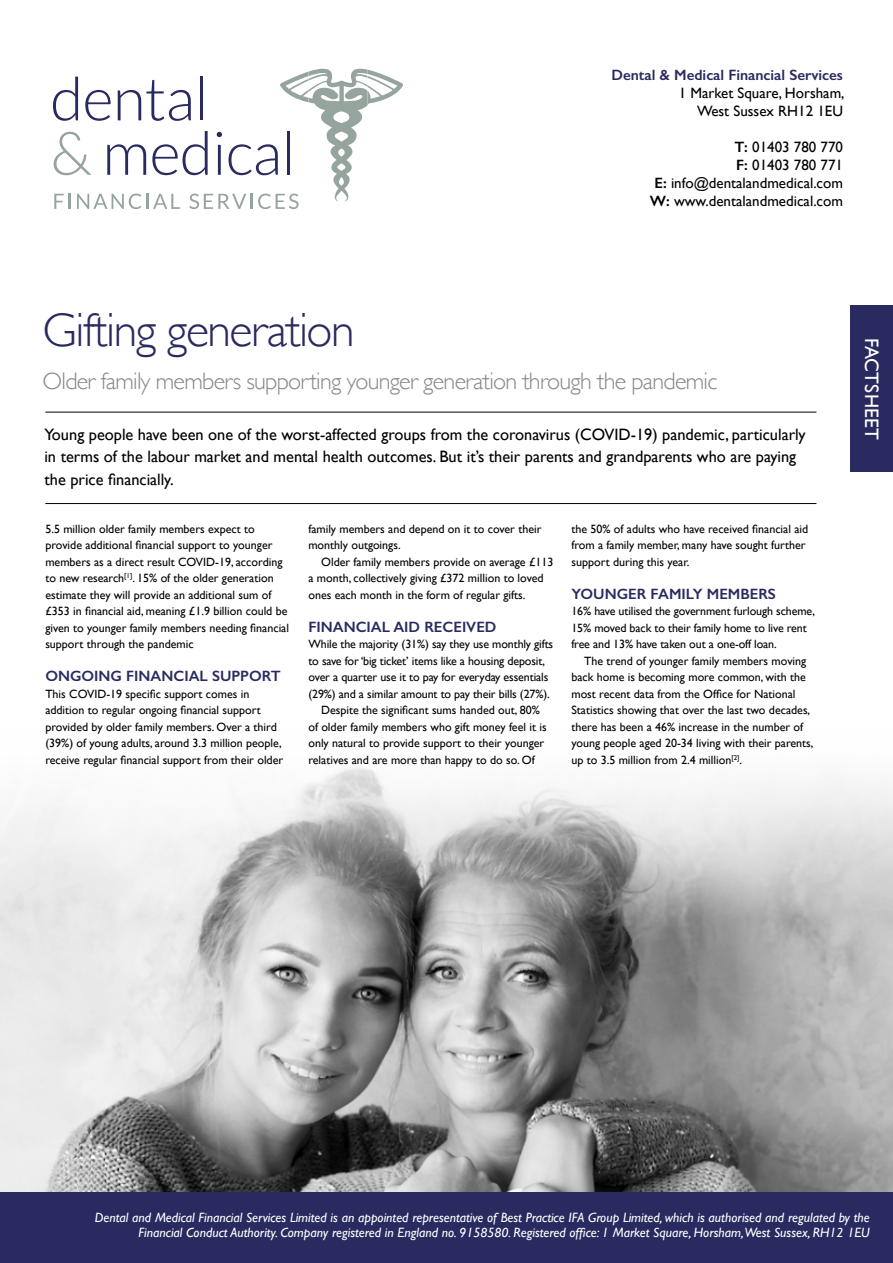
<style>
.page{position:relative;width:893px;height:1263px;background:#fff}
.page>*{position:absolute;margin:0;border:0;box-sizing:border-box;transform-origin:0 0}
.t1{font:300 48px "Gill Sans";letter-spacing:-.03em;color:#292a5f}
.t2{font:300 24px "Gill Sans";letter-spacing:-.03em;color:#878787}
.t3{font:19.5px "Gill Sans";letter-spacing:.01em;color:#fff}
.t4{font:16.5px/22.5px "Gill Sans";color:#000}
.t5{font:15px/18px "Gill Sans";color:#000;text-align:right}
.t6{font:600 15px "Gill Sans";color:#292a5f}
.t7{font:italic 13.5px/15px "Gill Sans";color:#fff;text-align:right}
.t8{font:12px/16.5px "Gill Sans";color:#000}
.s1{font-weight:600}
</style>
<div class="page">
<img style="left:0;top:767px;width:893px;height:425px">
<hr style="left:45px;top:503px;width:771px;height:1px;background:#000">
<hr style="left:45px;top:412px;width:771px;height:1px;background:#000">
<div style="left:0;top:1192px;width:893px;height:71px;background:#292a5f"></div>
<div style="left:850px;top:306px;width:43px;height:166px;background:#292a5f"></div>
<svg style="left:53px;top:69px;width:350px;height:140px"></svg>
<p class="t6" style="left:611px;top:65px;width:233px">Dental &amp; Medical Financial Services</p>
<p class="t5" style="left:679px;top:83px;width:167px">1 Market Square, Horsham,<br>West Sussex RH12 1EU</p>
<p class="t5" style="left:650px;top:137px;width:195px"><span class="s1">T:</span> 01403 780 770<br><span class="s1">F:</span> 01403 780 771<br><span class="s1">E:</span> info@dentalandmedical.com<br><span class="s1">W:</span> www.dentalandmedical.com</p>
<h1 class="t1" style="left:43px;top:303px;width:314px">Gifting generation</h1>
<h2 class="t2" style="left:43px;top:368px;width:676px">Older family members supporting younger generation through the pandemic</h2>
<p class="t4" style="left:44px;top:423px;width:763px">Young people have been one of the worst-affected groups from the coronavirus (COVID-19) pandemic, particularly in terms of the labour market and mental health outcomes. But it’s their parents and grandparents who are paying the price financially.</p>
<p class="t8" style="left:45px;top:520px;width:245px">5.5 million older family members expect to provide additional financial support to younger members as a direct result COVID-19, according to new research<sup>[1]</sup>. 15% of the older generation estimate they will provide an additional sum of £353 in financial aid, meaning £1.9 billion could be given to younger family members needing financial support through the pandemic</p>
<p class="t6" style="left:45px;top:667px;width:237px">ONGOING FINANCIAL SUPPORT</p>
<p class="t8" style="left:45px;top:685px;width:239px">This COVID-19 specific support comes in addition to regular ongoing financial support provided by older family members. Over a third (39%) of young adults, around 3.3 million people, receive regular financial support from their older</p>
<p class="t8" style="left:571px;top:520px;width:238px">the 50% of adults who have received financial aid from a family member, many have sought further support during this year.</p>
<p class="t6" style="left:571px;top:584px;width:206px">YOUNGER FAMILY MEMBERS</p>
<p class="t8" style="left:571px;top:603px;width:245px">16% have utilised the government furlough scheme,<br>15% moved back to their family home to live rent free and 13% have taken out a one-off loan.</p>
<p class="t8" style="left:571px;top:652px;width:244px;text-indent:13px">The trend of younger family members moving back home is becoming more common, with the most recent data from the Office for National Statistics showing that over the last two decades, there has been a 46% increase in the number of young people aged 20-34 living with their parents, up to 3.5 million from 2.4 million<sup>[2]</sup>.</p>
<p class="t8" style="left:308px;top:520px;width:235px">family members and depend on it to cover their monthly outgoings.</p>
<p class="t8" style="left:308px;top:553px;width:246px;text-indent:13px">Older family members provide on average £113 a month, collectively giving £372 million to loved ones each month in the form of regular gifts.</p>
<p class="t6" style="left:308px;top:617px;width:190px">FINANCIAL AID RECEIVED</p>
<p class="t8" style="left:308px;top:636px;width:246px">While the majority (31%) say they use monthly gifts</p>
<p class="t8" style="left:308px;top:652px;width:238px">to save for ‘big ticket’ items like a housing deposit,</p>
<p class="t8" style="left:308px;top:669px;width:241px">over a quarter use it to pay for everyday essentials</p>
<p class="t8" style="left:308px;top:685px;width:243px">(29%) and a similar amount to pay their bills (27%).</p>
<p class="t8" style="left:321px;top:702px;width:220px">Despite the significant sums handed out, 80%</p>
<p class="t8" style="left:308px;top:718px;width:240px">of older family members who gift money feel it is</p>
<p class="t8" style="left:308px;top:735px;width:237px">only natural to provide support to their younger</p>
<p class="t8" style="left:308px;top:751px;width:228px">relatives and are more than happy to do so. Of</p>
<h3 class="t3" style="left:883px;top:338px;width:104px;rotate:90deg">FACTSHEET</h3>
<p class="t7" style="left:95px;top:1210px;width:777px">Dental and Medical Financial Services Limited is an appointed representative of Best Practice IFA Group Limited, which is authorised and regulated by the<br>Financial Conduct Authority. Company registered in England no. 9158580. Registered office: 1 Market Square, Horsham,West Sussex, RH12 1EU</p>
</div>
